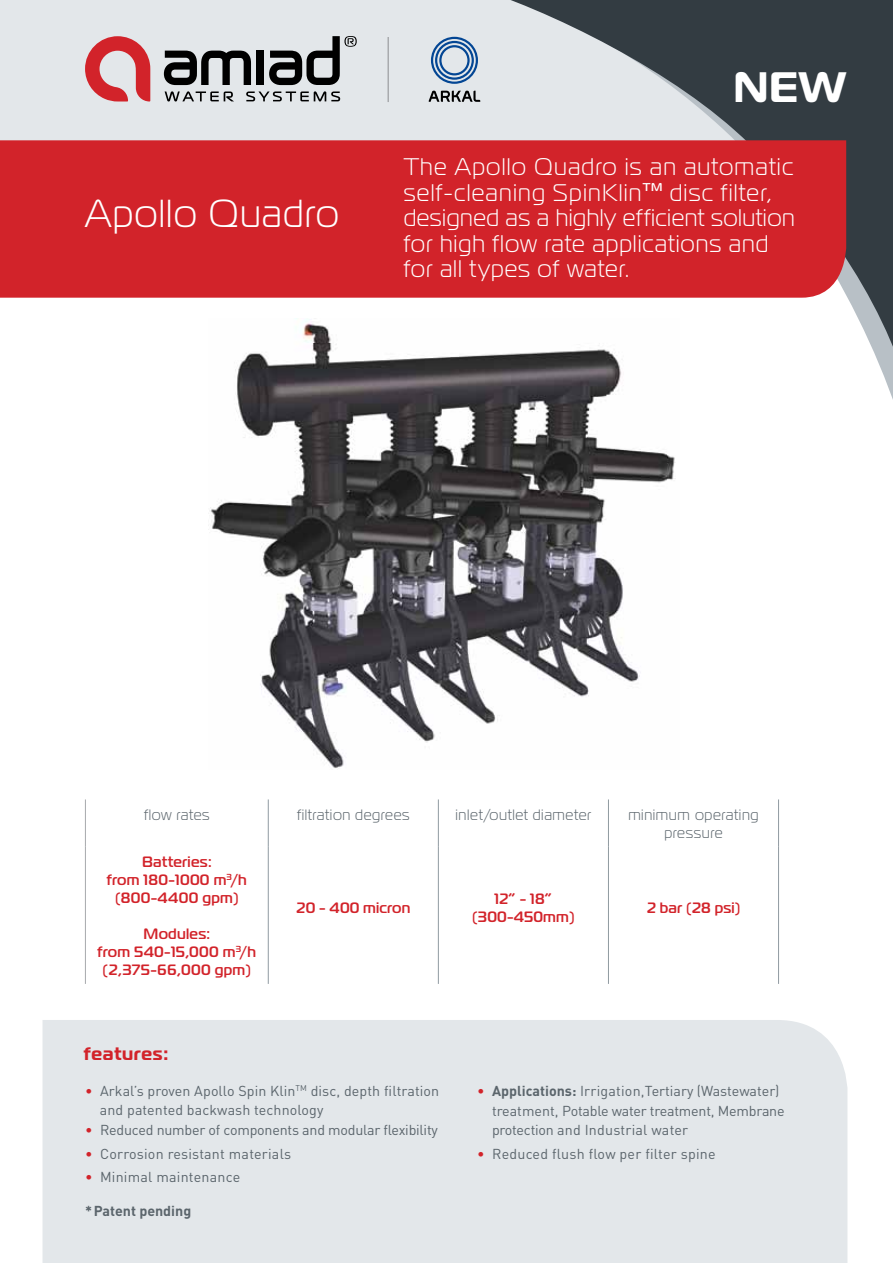
<style>
.page{position:relative;width:893px;height:1263px;background:#fff}
.page>*{position:absolute;margin:0;border:0;box-sizing:border-box;transform-origin:0 0}
.t1{font:700 42.45px "Magistral C";color:#fff}
.t2{font:300 39px "Magistral C";letter-spacing:.03em;color:#fff}
.t3{font:300 24px/25.5px "Magistral C";letter-spacing:.04em;color:#fff}
.t4{font:700 18px "Magistral C";letter-spacing:.04em;color:#d2232a}
.t5{font:500 15px/18px "Magistral C";letter-spacing:.02em;color:#d2232a;text-align:center}
.t6{font:300 15px/18px "Magistral C";letter-spacing:.04em;color:#5b656c;text-align:center}
.t7{font:14.25px/19.5px "DIN";letter-spacing:.005em;color:#5b656c}
.t8{font:14.25px "DIN";letter-spacing:-.015em;color:#5b656c}
.t9{font:700 14.25px "DIN";color:#5b656c}
.s1{color:#d2232a}
.s2{font-weight:700}
</style>
<div class="page">
<div style="left:0;top:0;width:893px;height:239px;background:#e3e7ea"></div>
<svg style="left:446px;top:0;width:447px;height:400px"></svg>
<div style="left:43px;top:1020px;width:804px;height:243px;background:#e3e7ea"></div>
<hr style="left:85px;top:799px;width:1px;height:48px;background:#a7a9ac">
<hr style="left:85px;top:847px;width:1px;height:137px;background:#a7a9ac">
<hr style="left:268px;top:799px;width:1px;height:48px;background:#909aa1">
<hr style="left:268px;top:847px;width:1px;height:137px;background:#909aa1">
<hr style="left:438px;top:799px;width:1px;height:48px;background:#909aa1">
<hr style="left:608px;top:799px;width:1px;height:48px;background:#909aa1">
<hr style="left:778px;top:799px;width:1px;height:48px;background:#909aa1">
<hr style="left:438px;top:847px;width:1px;height:137px;background:#909aa1">
<hr style="left:608px;top:847px;width:1px;height:137px;background:#909aa1">
<hr style="left:778px;top:847px;width:1px;height:137px;background:#909aa1">
<hr style="left:387px;top:37px;width:2px;height:65px;background:#a7a9ac">
<svg style="left:85px;top:36px;width:65px;height:65px"></svg>
<svg style="left:164px;top:51px;width:87px;height:34px"></svg>
<div style="left:257px;top:51px;width:7px;height:34px;background:#000"></div>
<svg style="left:269px;top:36px;width:88px;height:49px"></svg>
<svg style="left:165px;top:91px;width:69px;height:11px"></svg>
<svg style="left:246px;top:91px;width:94px;height:11px"></svg>
<svg style="left:429px;top:91px;width:51px;height:11px"></svg>
<svg style="left:431px;top:37px;width:47px;height:47px"></svg>
<img style="left:209px;top:319px;width:470px;height:449px">
<div style="left:0;top:140px;width:846px;height:158px;background:#d2232a"></div>
<h2 class="t2" style="left:85px;top:192px;width:255px">Apollo Quadro</h2>
<h1 class="t1" style="left:733px;top:60px;width:114px">NEW</h1>
<h3 class="t3" style="left:404px;top:154px;width:393px">The Apollo Quadro is an automatic self-cleaning SpinKlin<sup>TM</sup> disc filter, designed as a highly efficient solution for high flow rate applications and for all types of water.</h3>
<p class="t6" style="left:144px;top:806px;width:67px">flow rates</p>
<p class="t6" style="left:297px;top:806px;width:114px">filtration degrees</p>
<p class="t6" style="left:456px;top:806px;width:137px">inlet/outlet diameter</p>
<p class="t6" style="left:628px;top:806px;width:132px">minimum operating pressure</p>
<p class="t5" style="left:107px;top:853px;width:142px">Batteries:<br>from 180-1000 m<sup>3</sup>/h (800-4400 gpm)</p>
<p class="t5" style="left:98px;top:925px;width:160px">Modules:<br>from 540-15,000 m<sup>3</sup>/h (2,375-66,000 gpm)</p>
<p class="t5" style="left:296px;top:898px;width:116px">20 - 400 micron</p>
<p class="t5" style="left:472px;top:889px;width:104px">12” - 18” (300-450mm)</p>
<p class="t5" style="left:647px;top:898px;width:95px">2 bar (28 psi)</p>
<p class="t4" style="left:84px;top:1043px;width:86px">features:</p>
<p class="t7" style="left:100px;top:1081px;width:341px;text-indent:-15px"><span class="s1">•</span> Arkal’s proven Apollo Spin Klin<sup>TM</sup> disc, depth filtration and patented backwash technology</p>
<p class="t8" style="left:85px;top:1121px;width:354px"><span class="s1">•</span> Reduced number of components and modular flexibility</p>
<p class="t7" style="left:85px;top:1143px;width:208px"><span class="s1">•</span> Corrosion resistant materials</p>
<p class="t7" style="left:85px;top:1167px;width:157px"><span class="s1">•</span> Minimal maintenance</p>
<p class="t9" style="left:85px;top:1202px;width:108px">* Patent pending</p>
<p class="t7" style="left:492px;top:1081px;width:294px;text-indent:-15px"><span class="s1">•</span> <span class="s2">Applications:</span> Irrigation,Tertiary (Wastewater) treatment, Potable water treatment, Membrane protection and Industrial water</p>
<p class="t7" style="left:477px;top:1144px;width:240px"><span class="s1">•</span> Reduced flush flow per filter spine</p>
</div>
